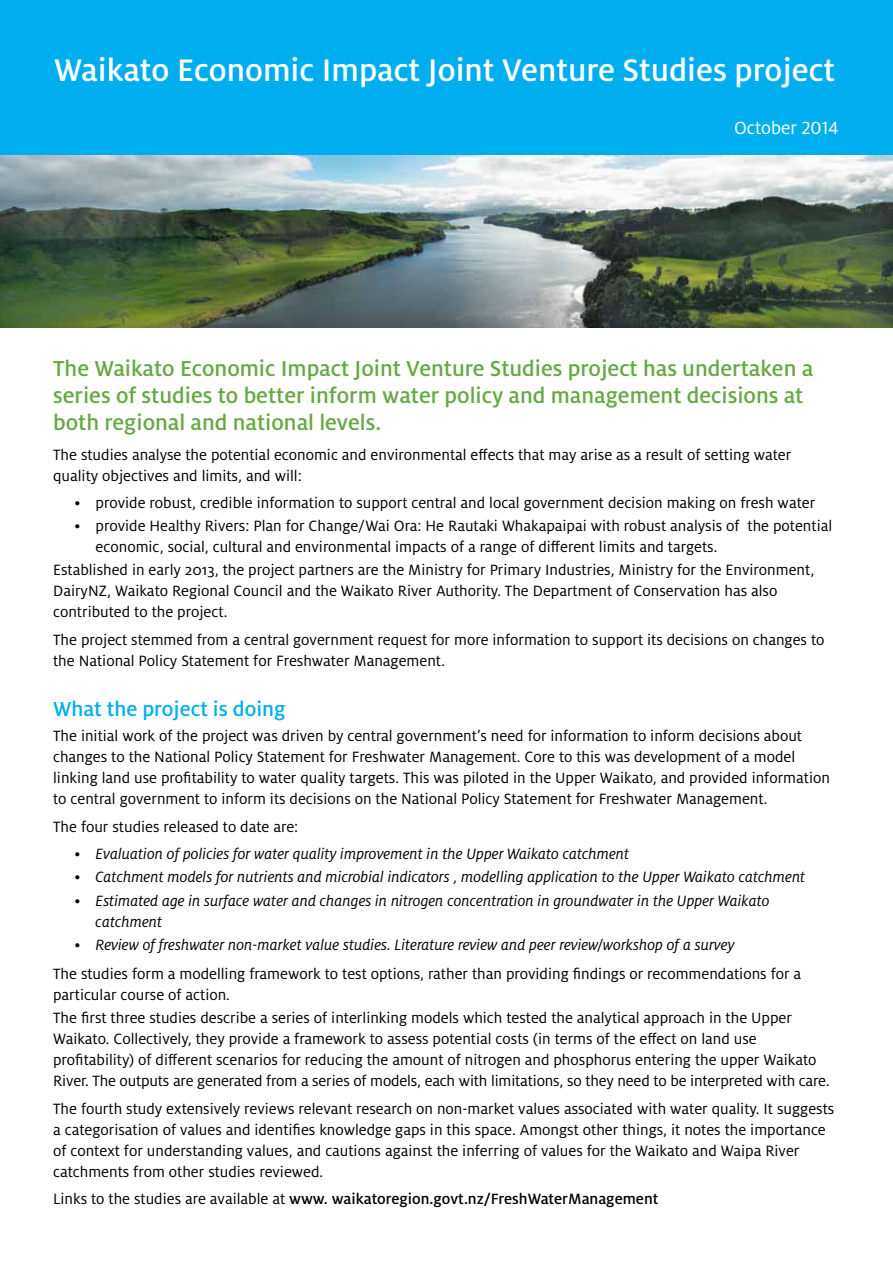
<style>
.page{position:relative;width:893px;height:1263px;background:#fff}
.page>*{position:absolute;margin:0;border:0;box-sizing:border-box;transform-origin:0 0}
.t1{font:500 34.5px "Milo Pro";color:#fff}
.t2{font:500 24px/27px "Milo Pro";color:#65a944}
.t3{font:500 22.5px "Milo Pro";color:#00aeef}
.t4{font:19.5px "Milo Pro";color:#fff}
.t5{font:16.5px/21px "Milo Pro";color:#000}
.t6{font:italic 16.5px/21px "Milo Pro";color:#000}
.t7{font:500 16.5px "Milo Pro";color:#000}
.s1{font-weight:400}
</style>
<div class="page">
<div style="left:0;top:0;width:893px;height:155px;background:#00aeef"></div>
<img style="left:0;top:155px;width:893px;height:172px">
<h1 class="t1" style="left:54px;top:51px;width:783px">Waikato Economic Impact Joint Venture Studies project</h1>
<p class="t4" style="left:734px;top:117px;width:106px">October 2014</p>
<h2 class="t2" style="left:53px;top:355px;width:762px">The Waikato Economic Impact Joint Venture Studies project has undertaken a series of studies to better inform water policy and management decisions at both regional and national levels.</h2>
<p class="t5" style="left:53px;top:444px;width:740px">The studies analyse the potential economic and environmental effects that may arise as a result of setting water quality objectives and limits, and will:</p>
<p class="t5" style="left:74px;top:493px;width:742px">• provide robust, credible information to support central and local government decision making on fresh water</p>
<p class="t5" style="left:96px;top:516px;width:738px;text-indent:-21px">• provide Healthy Rivers: Plan for Change/Wai Ora: He Rautaki Whakapaipai with robust analysis of the potential economic, social, cultural and environmental impacts of a range of different limits and targets.</p>
<p class="t5" style="left:53px;top:560px;width:763px">Established in early 2013, the project partners are the Ministry for Primary Industries, Ministry for the Environment,<br>DairyNZ, Waikato Regional Council and the Waikato River Authority. The Department of Conservation has also contributed to the project.</p>
<p class="t5" style="left:53px;top:629px;width:773px">The project stemmed from a central government request for more information to support its decisions on changes to the National Policy Statement for Freshwater Management.</p>
<h3 class="t3" style="left:53px;top:697px;width:234px">What the project is doing</h3>
<p class="t5" style="left:53px;top:726px;width:778px">The initial work of the project was driven by central government’s need for information to inform decisions about changes to the National Policy Statement for Freshwater Management. Core to this was development of a model linking land use profitability to water quality targets. This was piloted in the Upper Waikato, and provided information to central government to inform its decisions on the National Policy Statement for Freshwater Management.</p>
<p class="t5" style="left:53px;top:816px;width:247px">The four studies released to date are:</p>
<p class="t6" style="left:74px;top:844px;width:556px">• Evaluation of policies for water quality improvement in the Upper Waikato catchment</p>
<p class="t6" style="left:74px;top:867px;width:732px">• Catchment models for nutrients and microbial indicators , modelling application to the Upper Waikato catchment</p>
<p class="t6" style="left:96px;top:890px;width:675px;text-indent:-21px">• Estimated age in surface water and changes in nitrogen concentration in groundwater in the Upper Waikato catchment</p>
<p class="t6" style="left:74px;top:934px;width:662px">• Review of freshwater non-market value studies. Literature review and peer review/workshop of a survey</p>
<p class="t5" style="left:53px;top:963px;width:750px">The studies form a modelling framework to test options, rather than providing findings or recommendations for a particular course of action.</p>
<p class="t5" style="left:53px;top:1008px;width:778px">The first three studies describe a series of interlinking models which tested the analytical approach in the Upper Waikato. Collectively, they provide a framework to assess potential costs (in terms of the effect on land use profitability) of different scenarios for reducing the amount of nitrogen and phosphorus entering the upper Waikato River. The outputs are generated from a series of models, each with limitations, so they need to be interpreted with care.</p>
<p class="t5" style="left:53px;top:1098px;width:783px">The fourth study extensively reviews relevant research on non-market values associated with water quality. It suggests a categorisation of values and identifies knowledge gaps in this space. Amongst other things, it notes the importance of context for understanding values, and cautions against the inferring of values for the Waikato and Waipa River catchments from other studies reviewed.</p>
<p class="t7" style="left:53px;top:1190px;width:607px"><span class="s1">Links to the studies are available at</span> www. waikatoregion.govt.nz/FreshWaterManagement</p>
</div>
